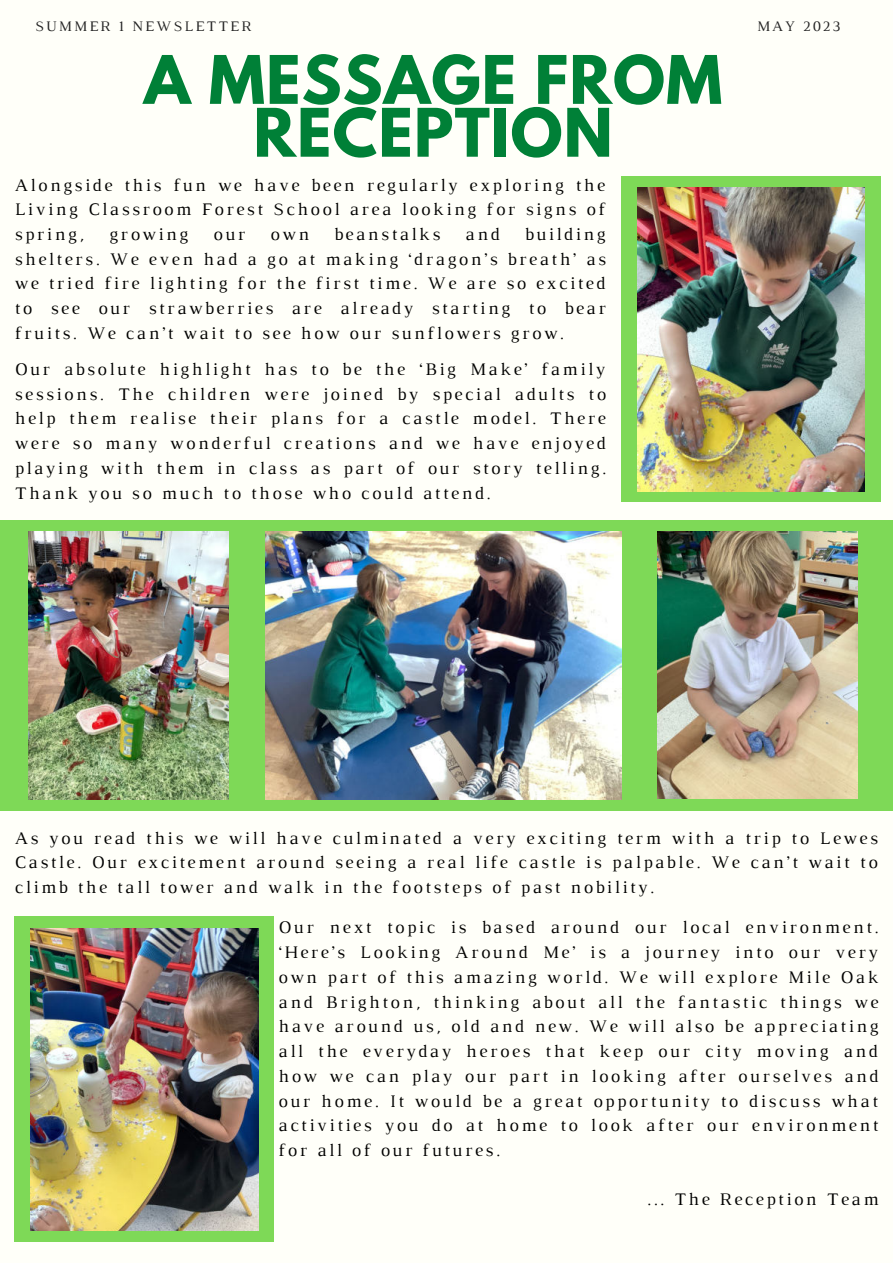
<style>
.page{position:relative;width:893px;height:1264px;background:#fff}
.page>*{position:absolute;margin:0;border:0;box-sizing:border-box;transform-origin:0 0}
.t1{font:700 59.25px/52.8px "League Spartan";letter-spacing:.02em;color:#008037;text-align:center}
.t2{font:18px/24.8px "Luthier";letter-spacing:.14em;color:#000;text-align:justify}
.t3{font:14.85px "Luthier";letter-spacing:.14em;color:#222}
</style>
<div class="page">
<div style="left:0;top:0;width:892px;height:1262px;background:#fffff9"></div>
<div style="left:621px;top:176px;width:259px;height:325px;background:#7ed957"></div>
<div style="left:0;top:520px;width:892px;height:290px;background:#7ed957"></div>
<img style="left:265px;top:532px;width:356px;height:267px">
<img style="left:29px;top:532px;width:200px;height:267px">
<img style="left:657px;top:532px;width:200px;height:266px">
<img style="left:637px;top:187px;width:227px;height:304px">
<div style="left:15px;top:916px;width:259px;height:325px;background:#7ed957"></div>
<img style="left:31px;top:928px;width:227px;height:302px">
<p class="t3" style="left:35px;top:16px;width:217px">SUMMER 1 NEWSLETTER</p>
<p class="t3" style="left:756px;top:16px;width:85px">MAY 2023</p>
<h1 class="t1" style="left:144px;top:53px;width:579px">A MESSAGE FROM<br>RECEPTION</h1>
<p class="t2" style="left:15px;top:172px;width:592px">Alongside this fun we have been regularly exploring the Living Classroom Forest School area looking for signs of spring,</p>
<p class="t2" style="left:15px;top:221px;width:592px;text-indent:510px">building shelters. We even had a go at making ‘dragon’s breath’ as we tried fire lighting for the first time. We are so excited to see our strawberries are already starting to bear fruits. We can’t wait to see how our sunflowers grow.</p>
<p class="t2" style="left:15px;top:356px;width:592px">Our absolute highlight has to be the ‘Big Make’ family sessions. The children were joined by special adults to help them realise their plans for a castle model. There were so many wonderful creations and we have enjoyed playing with them in class as part of our story telling.<br>Thank you so much to those who could attend.</p>
<p class="t2" style="left:109px;top:221px;width:80px">growing</p>
<p class="t2" style="left:213px;top:221px;width:33px">our</p>
<p class="t2" style="left:270px;top:221px;width:40px">own</p>
<p class="t2" style="left:334px;top:221px;width:108px">beanstalks</p>
<p class="t2" style="left:465px;top:221px;width:36px">and</p>
<p class="t2" style="left:15px;top:825px;width:864px">As you read this we will have culminated a very exciting term with a trip to Lewes Castle. Our excitement around seeing a real life castle is palpable. We can’t wait to climb the tall tower and walk in the footsteps of past nobility.</p>
<p class="t2" style="left:278px;top:914px;width:601px">Our next topic is based around our local environment. ‘Here’s Looking Around Me’ is a journey into our very own part of this amazing world. We will explore Mile Oak and Brighton, thinking about all the fantastic things we have around us, old and new. We will also be appreciating all the everyday heroes that keep our city moving and how we can play our part in looking after ourselves and our home. It would be a great opportunity to discuss what activities you do at home to look after our environment for all of our futures.</p>
<p class="t2" style="left:647px;top:1186px;width:233px">... The Reception Team</p>
</div>
